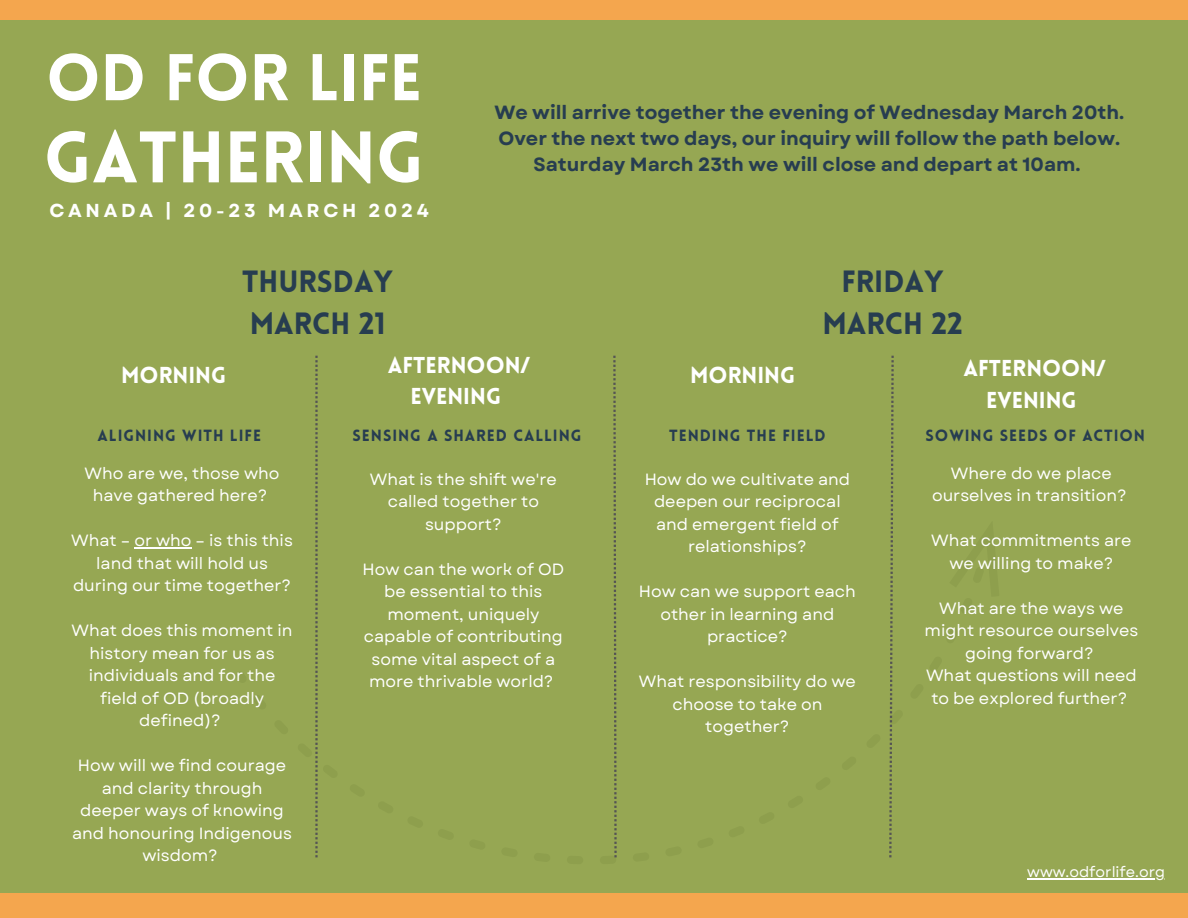
<style>
.page{position:relative;width:1188px;height:918px;background:#96a753}
.page>*{position:absolute;margin:0;border:0;box-sizing:border-box;transform-origin:0 0}
.t1{font:900 71.25px "Lovelo";color:#fff}
.t2{font:900 64.5px "Lovelo";color:#fff}
.t3{font:900 30px/41.7px "Lovelo";color:#273d50}
.t4{font:900 22.5px "Lovelo";color:#fff}
.t5{font:700 19.05px "Garet";color:#273d50}
.t6{font:700 18.75px "Garet";letter-spacing:.2em;color:#fff}
.t7{font:16.35px/22.5px "Garet";color:#fff;text-align:center}
.t8{font:900 15.9px "Lovelo";letter-spacing:.06em;color:#273d50}
.t9{font:14.7px "Garet";color:#fff}
</style>
<div class="page">
<div style="left:0;top:894px;width:1188px;height:24px;background:#f4a64e"></div>
<div style="left:0;top:0;width:1188px;height:20px;background:#f4a64e"></div>
<svg style="left:315px;top:356px;width:3px;height:501px"></svg>
<svg style="left:613px;top:356px;width:4px;height:501px"></svg>
<svg style="left:889px;top:356px;width:5px;height:501px"></svg>
<hr style="left:134px;top:547px;width:58px;height:1px;background:#fff">
<hr style="left:1027px;top:878px;width:138px;height:1px;background:#fff">
<p class="t2" style="left:46px;top:52px;width:378px">OD FOR LIFE</p>
<p class="t1" style="left:44px;top:129px;width:382px">GATHERING</p>
<p class="t6" style="left:49px;top:197px;width:381px">CANADA | 20-23 MARCH 2024</p>
<p class="t5" style="left:494px;top:98px;width:631px">We will arrive together the evening of Wednesday March 20th.</p>
<p class="t5" style="left:498px;top:124px;width:623px">Over the next two days, our inquiry will follow the path below.</p>
<p class="t5" style="left:534px;top:150px;width:548px">Saturday March 23th we will close and depart at 10am.</p>
<p class="t4" style="left:121px;top:366px;width:107px">MORNING</p>
<p class="t3" style="left:242px;top:264px;width:153px">THURSDAY<br>MARCH 21</p>
<p class="t3" style="left:842px;top:264px;width:104px">FRIDAY</p>
<p class="t3" style="left:822px;top:306px;width:142px">MARCH 22</p>
<p class="t4" style="left:388px;top:356px;width:144px">AFTERNOON/</p>
<p class="t4" style="left:410px;top:387px;width:92px">EVENING</p>
<p class="t4" style="left:690px;top:366px;width:107px">MORNING</p>
<p class="t4" style="left:964px;top:359px;width:144px">AFTERNOON/</p>
<p class="t4" style="left:986px;top:391px;width:92px">EVENING</p>
<p class="t8" style="left:98px;top:429px;width:165px">ALIGNING WITH LIFE</p>
<p class="t8" style="left:353px;top:429px;width:230px">SENSING A SHARED CALLING</p>
<p class="t8" style="left:669px;top:429px;width:158px">TENDING THE FIELD</p>
<p class="t8" style="left:926px;top:429px;width:221px">SOWING SEEDS OF ACTION</p>
<p class="t7" style="left:85px;top:462px;width:196px">Who are we, those who have gathered here?</p>
<p class="t7" style="left:71px;top:529px;width:223px">What – or who – is this this land that will hold us during our time together?</p>
<p class="t7" style="left:72px;top:619px;width:223px">What does this moment in history mean for us as individuals and for the field of OD (broadly defined)?</p>
<p class="t7" style="left:72px;top:754px;width:221px">How will we find courage and clarity through deeper ways of knowing and honouring Indigenous wisdom?</p>
<p class="t7" style="left:370px;top:468px;width:188px">What is the shift we're called together to support?</p>
<p class="t7" style="left:363px;top:558px;width:203px">How can the work of OD be essential to this moment, uniquely capable of contributing some vital aspect of a more thrivable world?</p>
<p class="t7" style="left:645px;top:468px;width:207px">How do we cultivate and deepen our reciprocal and emergent field of relationships?</p>
<p class="t7" style="left:639px;top:580px;width:219px">How can we support each other in learning and practice?</p>
<p class="t7" style="left:639px;top:670px;width:219px">What responsibility do we choose to take on together?</p>
<p class="t7" style="left:932px;top:462px;width:196px">Where do we place ourselves in transition?</p>
<p class="t7" style="left:931px;top:529px;width:202px">What commitments are we willing to make?</p>
<p class="t7" style="left:925px;top:597px;width:215px">What are the ways we might resource ourselves going forward?</p>
<p class="t7" style="left:926px;top:664px;width:212px">What questions will need to be explored further?</p>
<p class="t9" style="left:1027px;top:861px;width:139px">www.odforlife.org</p>
</div>
